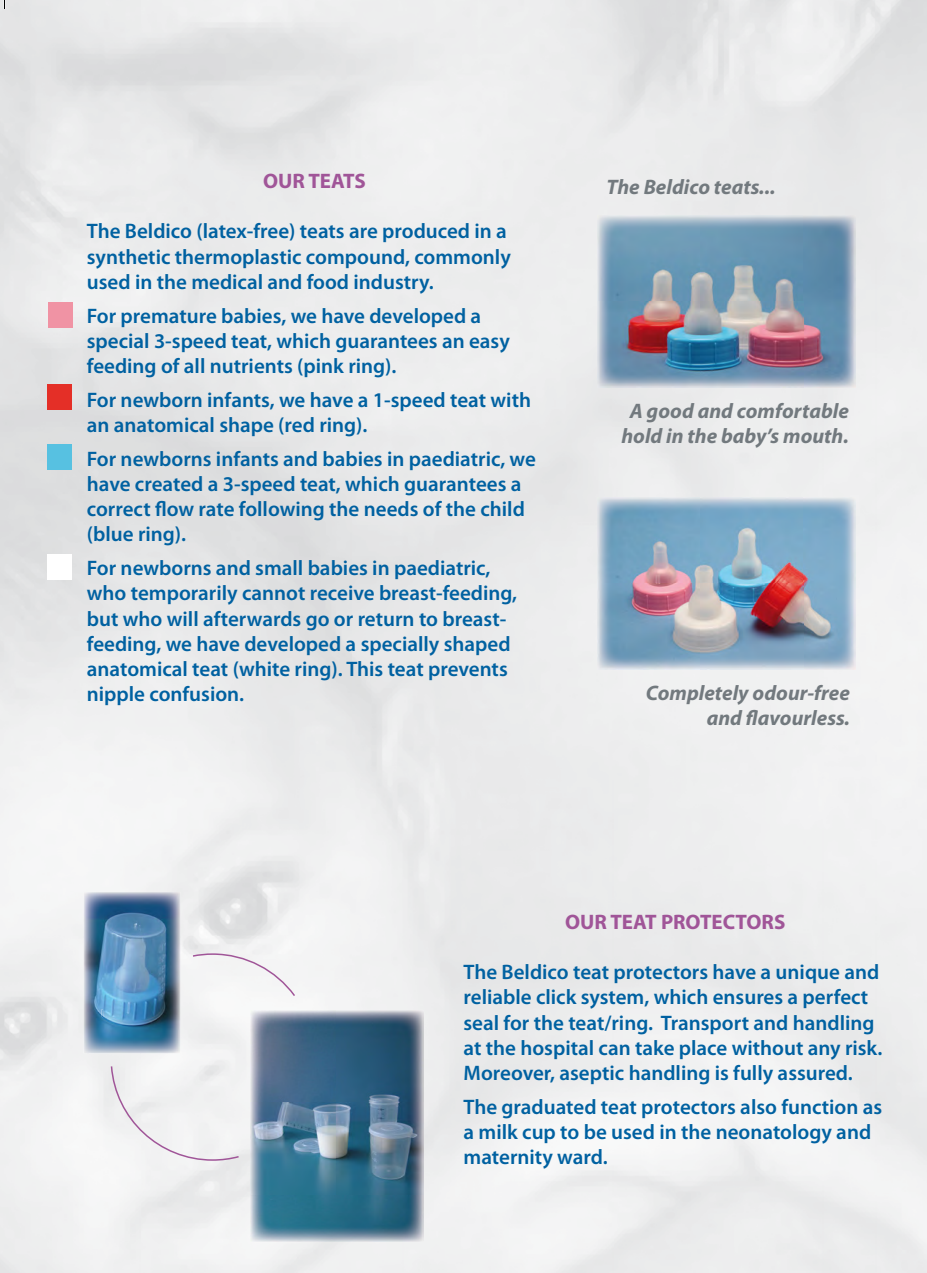
<style>
.page{position:relative;width:927px;height:1273px;background:#fff}
.page>*{position:absolute;margin:0;border:0;box-sizing:border-box;transform-origin:0 0}
.t1{font:600 21px/25.2px "Myriad Pro";color:#0061a1}
.t2{font:italic 700 21px/25.2px "Myriad Pro";color:#72797e;text-align:right}
.t3{font:700 21px "Myriad Pro";color:#a05598}
</style>
<div class="page">
<img style="left:0;top:0;width:350px;height:936px">
<div style="left:823px;top:258px;width:52px;height:1014px;background:#efeff0"></div>
<img style="left:403px;top:1041px;width:210px;height:231px">
<div style="left:47px;top:444px;width:24px;height:26px;background:#57c1e1"></div>
<div style="left:47px;top:384px;width:24px;height:25px;background:#e42f27"></div>
<div style="left:48px;top:303px;width:25px;height:25px;background:#f093a4"></div>
<div style="left:47px;top:554px;width:24px;height:25px;background:#fff"></div>
<img style="left:597px;top:216px;width:257px;height:171px">
<img style="left:597px;top:497px;width:257px;height:172px">
<img style="left:83px;top:891px;width:97px;height:162px">
<svg style="left:101px;top:1009px;width:2px;height:8px"></svg>
<img style="left:250px;top:1010px;width:173px;height:231px">
<div style="left:191px;top:952px;width:105px;height:45px;background:#f4f4f5"></div>
<div style="left:110px;top:1064px;width:130px;height:97px;background:#f1f1f2"></div>
<svg style="left:155px;top:501px;width:10px;height:15px"></svg>
<svg style="left:746px;top:709px;width:11px;height:15px"></svg>
<p class="t3" style="left:263px;top:167px;width:104px">OUR TEATS</p>
<p class="t1" style="left:87px;top:218px;width:425px">The Beldico (latex-free) teats are produced in a synthetic thermoplastic compound, commonly used in the medical and food industry.</p>
<p class="t1" style="left:87px;top:302px;width:424px">For premature babies, we have developed a special 3-speed teat, which guarantees an easy feeding of all nutrients (pink ring).</p>
<p class="t1" style="left:87px;top:386px;width:445px">For newborn infants, we have a 1-speed teat with an anatomical shape (red ring).</p>
<p class="t1" style="left:87px;top:445px;width:450px">For newborns infants and babies in paediatric, we have created a 3-speed teat, which guarantees a correct ow rate following the needs of the child (blue ring).</p>
<p class="t1" style="left:87px;top:555px;width:431px">For newborns and small babies in paediatric, who temporarily cannot receive breast-feeding, but who will afterwards go or return to breast&shy;feeding, we have developed a specially shaped anatomical teat (white ring). This teat prevents nipple confusion.</p>
<p class="t2" style="left:606px;top:173px;width:171px">The Beldico teats...</p>
<p class="t2" style="left:621px;top:397px;width:229px;text-align:center">A good and comfortable hold in the baby’s mouth.</p>
<p class="t2" style="left:645px;top:679px;width:206px">Completely odour-free and avourless.</p>
<p class="t3" style="left:565px;top:907px;width:222px">OUR TEAT PROTECTORS</p>
<p class="t1" style="left:463px;top:958px;width:420px">The Beldico teat protectors have a unique and reliable click system, which ensures a perfect seal for the teat/ring. Transport and handling at the hospital can take place without any risk.<br>Moreover, aseptic handling is fully assured.</p>
<p class="t1" style="left:463px;top:1093px;width:420px">The graduated teat protectors also function as a milk cup to be used in the neonatology and maternity ward.</p>
</div>
